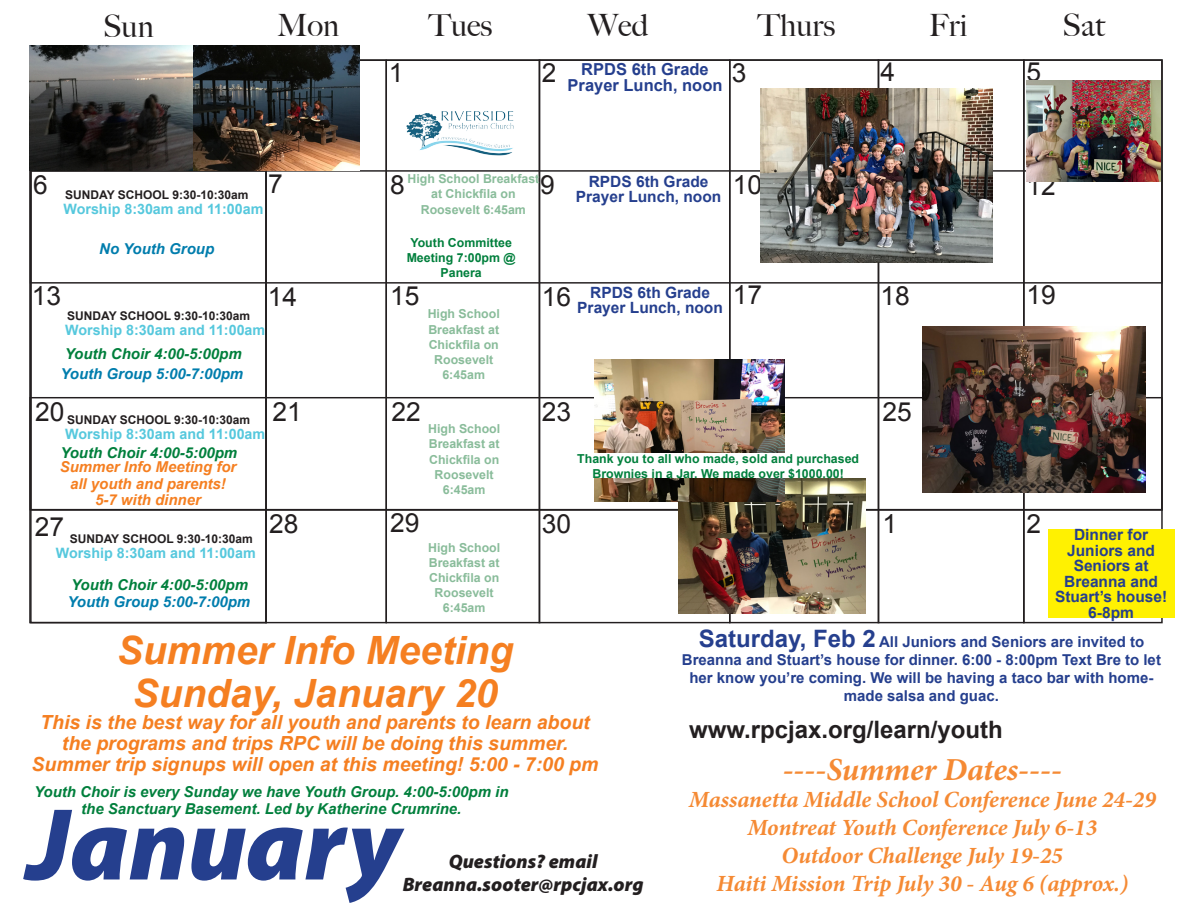
<style>
.page{position:relative;width:1188px;height:918px;background:#fff}
.page>*{position:absolute;margin:0;border:0;box-sizing:border-box;transform-origin:0 0}
.t1{font:italic 900 103.35px "Myriad Pro";letter-spacing:.005em;color:#253f8e}
.t2{font:italic 700 39px "Arial";color:#f57f21}
.t3{font:italic 700 32.1px "Minion Pro";letter-spacing:-.005em;color:#f58a34}
.t4{font:500 30.75px "Big Caslon";color:#231f20}
.t5{font:26.4px "Arial";color:#231f20}
.t6{font:700 24px "Arial";color:#231f20}
.t7{font:italic 700 23.25px "Minion Pro";letter-spacing:-.005em;color:#f58a34}
.t8{font:italic 900 19.5px "Myriad Pro";color:#231f20}
.t9{font:italic 700 19.35px/21.3px "Arial";color:#f57f21;text-align:center}
.t10{font:700 16.5px/16.5px "Arial";color:#253f8e;text-align:center}
.t11{font:700 15.45px/15.5px "Arial";color:#253f8e;text-align:center}
.t12{font:700 15px/18px "Arial";color:#253f8e;text-align:center}
.t13{font:italic 700 15px/16.5px "Arial";color:#007f3c;text-align:center}
.t14{font:italic 700 15px "Arial";color:#007dad}
.t15{font:italic 700 15px/16.5px "Arial";color:#f57f21;text-align:center}
.t16{font:700 14.25px "Arial";color:#56c8dd}
.t17{font:700 12.3px/15.1px "Arial";color:#89bc9a}
.t18{font:700 12.3px/15.1px "Arial";color:#007f3c;text-align:center}
.t19{font:700 12px "Arial";color:#231f20}
.s1{font-size:24px}
</style>
<div class="page">
<div style="left:265px;top:60px;width:122px;height:563px;border:1px solid #231f20"></div>
<div style="left:30px;top:170px;width:1133px;height:114px;border:1px solid #231f20"></div>
<div style="left:386px;top:60px;width:154px;height:563px;border:1px solid #231f20"></div>
<div style="left:539px;top:59px;width:192px;height:564px;border:1px solid #231f20"></div>
<div style="left:878px;top:59px;width:147px;height:564px;border:1px solid #231f20"></div>
<div style="left:1048px;top:529px;width:126px;height:89px;background:#fff101"></div>
<img style="left:406px;top:111px;width:108px;height:45px">
<img style="left:761px;top:88px;width:232px;height:174px">
<img style="left:29px;top:45px;width:164px;height:125px">
<img style="left:193px;top:45px;width:167px;height:125px">
<img style="left:678px;top:479px;width:188px;height:134px">
<img style="left:594px;top:359px;width:190px;height:143px">
<img style="left:1027px;top:81px;width:134px;height:100px">
<img style="left:923px;top:326px;width:222px;height:167px">
<div style="left:562px;top:454px;width:312px;height:24px;background:#fff"></div>
<p class="t4" style="left:103px;top:0;width:52px">Sun</p>
<p class="t4" style="left:277px;top:0;width:64px">Mon</p>
<p class="t4" style="left:428px;top:0;width:65px">Tues</p>
<p class="t4" style="left:588px;top:0;width:62px">Wed</p>
<p class="t4" style="left:758px;top:0;width:79px">Thurs</p>
<p class="t4" style="left:929px;top:0;width:40px">Fri</p>
<p class="t4" style="left:1063px;top:0;width:44px">Sat</p>
<p class="t5" style="left:33px;top:168px;width:16px">6</p>
<p class="t19" style="left:65px;top:187px;width:185px">SUNDAY SCHOOL 9:30-10:30am</p>
<p class="t5" style="left:268px;top:167px;width:16px">7</p>
<p class="t16" style="left:63px;top:199px;width:201px">Worship 8:30am and 11:00am</p>
<p class="t14" style="left:99px;top:239px;width:116px">No Youth Group</p>
<p class="t5" style="left:32px;top:279px;width:31px">13</p>
<p class="t19" style="left:67px;top:307px;width:185px">SUNDAY SCHOOL 9:30-10:30am</p>
<p class="t5" style="left:268px;top:279px;width:31px">14</p>
<p class="t16" style="left:65px;top:320px;width:201px">Worship 8:30am and 11:00am</p>
<p class="t13" style="left:65px;top:346px;width:178px">Youth Choir 4:00-5:00pm</p>
<p class="t14" style="left:60px;top:364px;width:184px">Youth Group 5:00-7:00pm</p>
<p class="t5" style="left:880px;top:55px;width:16px">4</p>
<p class="t10" style="left:568px;top:61px;width:156px">RPDS 6th Grade<br>Prayer Lunch, noon</p>
<p class="t5" style="left:389px;top:55px;width:16px">1</p>
<p class="t5" style="left:542px;top:55px;width:16px">2</p>
<p class="t5" style="left:732px;top:55px;width:16px">3</p>
<p class="t5" style="left:1026px;top:55px;width:16px">5</p>
<p class="t17" style="left:407px;top:172px;width:133px;text-align:center">High School Breakfast at Chickfila on</p>
<p class="t17" style="left:421px;top:202px;width:107px">Roosevelt 6:45am</p>
<p class="t18" style="left:407px;top:236px;width:110px">Youth Committee<br>Meeting 7:00pm @<br>Panera</p>
<p class="t17" style="left:428px;top:307px;width:74px">High School<br>Breakfast at</p>
<p class="t17" style="left:429px;top:337px;width:72px">Chickfila on</p>
<p class="t17" style="left:434px;top:352px;width:61px">Roosevelt</p>
<p class="t17" style="left:442px;top:367px;width:44px">6:45am</p>
<p class="t5" style="left:390px;top:167px;width:16px">8</p>
<p class="t5" style="left:540px;top:167px;width:16px">9</p>
<p class="t5" style="left:733px;top:167px;width:31px">10</p>
<p class="t11" style="left:576px;top:174px;width:147px">RPDS 6th Grade<br>Prayer Lunch, noon</p>
<p class="t5" style="left:1026px;top:168px;width:31px">12</p>
<p class="t5" style="left:542px;top:279px;width:31px">16</p>
<p class="t5" style="left:733px;top:278px;width:31px">17</p>
<p class="t5" style="left:880px;top:279px;width:31px">18</p>
<p class="t5" style="left:1026px;top:278px;width:31px">19</p>
<p class="t11" style="left:577px;top:285px;width:147px">RPDS 6th Grade<br>Prayer Lunch, noon</p>
<p class="t5" style="left:390px;top:279px;width:31px">15</p>
<p class="t5" style="left:35px;top:394px;width:31px">20</p>
<p class="t19" style="left:67px;top:411px;width:185px">SUNDAY SCHOOL 9:30-10:30am</p>
<p class="t16" style="left:65px;top:424px;width:201px">Worship 8:30am and 11:00am</p>
<p class="t13" style="left:60px;top:445px;width:178px">Youth Choir 4:00-5:00pm</p>
<p class="t15" style="left:60px;top:459px;width:178px">Summer Info Meeting for all youth and parents!</p>
<p class="t15" style="left:95px;top:492px;width:107px">5-7 with dinner</p>
<p class="t5" style="left:272px;top:395px;width:31px">21</p>
<p class="t5" style="left:392px;top:395px;width:31px">22</p>
<p class="t17" style="left:428px;top:422px;width:74px">High School<br>Breakfast at</p>
<p class="t17" style="left:429px;top:452px;width:72px">Chickfila on</p>
<p class="t17" style="left:435px;top:467px;width:61px">Roosevelt</p>
<p class="t17" style="left:443px;top:482px;width:44px">6:45am</p>
<p class="t5" style="left:542px;top:394px;width:31px">23</p>
<p class="t5" style="left:882px;top:394px;width:31px">25</p>
<p class="t18" style="left:577px;top:451px;width:283px">Thank you to all who made, sold and purchased<br>Brownies in a Jar. We made over $1000.00!</p>
<p class="t5" style="left:35px;top:509px;width:31px">27</p>
<p class="t5" style="left:269px;top:506px;width:31px">28</p>
<p class="t5" style="left:390px;top:505px;width:31px">29</p>
<p class="t5" style="left:542px;top:506px;width:31px">30</p>
<p class="t5" style="left:882px;top:506px;width:16px">1</p>
<p class="t5" style="left:1027px;top:506px;width:16px">2</p>
<p class="t11" style="left:1074px;top:528px;width:76px">Dinner for</p>
<p class="t11" style="left:1067px;top:543px;width:89px">Juniors and</p>
<p class="t11" style="left:1055px;top:559px;width:114px">Seniors at<br>Breanna and<br>Stuart’s house!<br>6-8pm</p>
<p class="t19" style="left:70px;top:531px;width:185px">SUNDAY SCHOOL 9:30-10:30am</p>
<p class="t17" style="left:428px;top:541px;width:74px">High School<br>Breakfast at</p>
<p class="t17" style="left:429px;top:571px;width:72px">Chickfila on</p>
<p class="t17" style="left:435px;top:586px;width:61px">Roosevelt</p>
<p class="t17" style="left:443px;top:601px;width:44px">6:45am</p>
<p class="t16" style="left:56px;top:543px;width:201px">Worship 8:30am and 11:00am</p>
<p class="t13" style="left:71px;top:577px;width:178px">Youth Choir 4:00-5:00pm</p>
<p class="t14" style="left:68px;top:592px;width:184px">Youth Group 5:00-7:00pm</p>
<p class="t2" style="left:117px;top:625px;width:398px">Summer Info Meeting</p>
<p class="t2" style="left:133px;top:668px;width:366px">Sunday, January 20</p>
<p class="t9" style="left:40px;top:712px;width:551px">This is the best way for all youth and parents to learn about the programs and trips RPC will be doing this summer.</p>
<p class="t9" style="left:32px;top:755px;width:568px">Summer trip signups will open at this meeting! 5:00 - 7:00 pm</p>
<p class="t3" style="left:783px;top:746px;width:281px">----Summer Dates----</p>
<p class="t7" style="left:689px;top:783px;width:469px">Massanetta Middle School Conference June 24-29</p>
<p class="t7" style="left:747px;top:811px;width:351px">Montreat Youth Conference July 6-13</p>
<p class="t7" style="left:782px;top:839px;width:283px">Outdoor Challenge July 19-25</p>
<p class="t7" style="left:717px;top:867px;width:413px">Haiti Mission Trip July 30 - Aug 6 (approx.)</p>
<p class="t12" style="left:682px;top:634px;width:481px"><span class="s1">Saturday, Feb 2</span> All Juniors and Seniors are invited to Breanna and Stuart’s house for dinner. 6:00 - 8:00pm Text Bre to let her know you’re coming. We will be having a taco bar with home&shy;made salsa and guac.</p>
<p class="t6" style="left:689px;top:713px;width:315px">www.rpcjax.org/learn/youth</p>
<p class="t13" style="left:34px;top:784px;width:476px">Youth Choir is every Sunday we have Youth Group. 4:00-5:00pm in the Sanctuary Basement. Led by Katherine Crumrine.</p>
<p class="t1" style="left:27px;top:776px;width:376px">January</p>
<p class="t8" style="left:449px;top:848px;width:150px">Questions? email</p>
<p class="t8" style="left:403px;top:871px;width:242px">Breanna.sooter@rpcjax.org</p>
</div>
